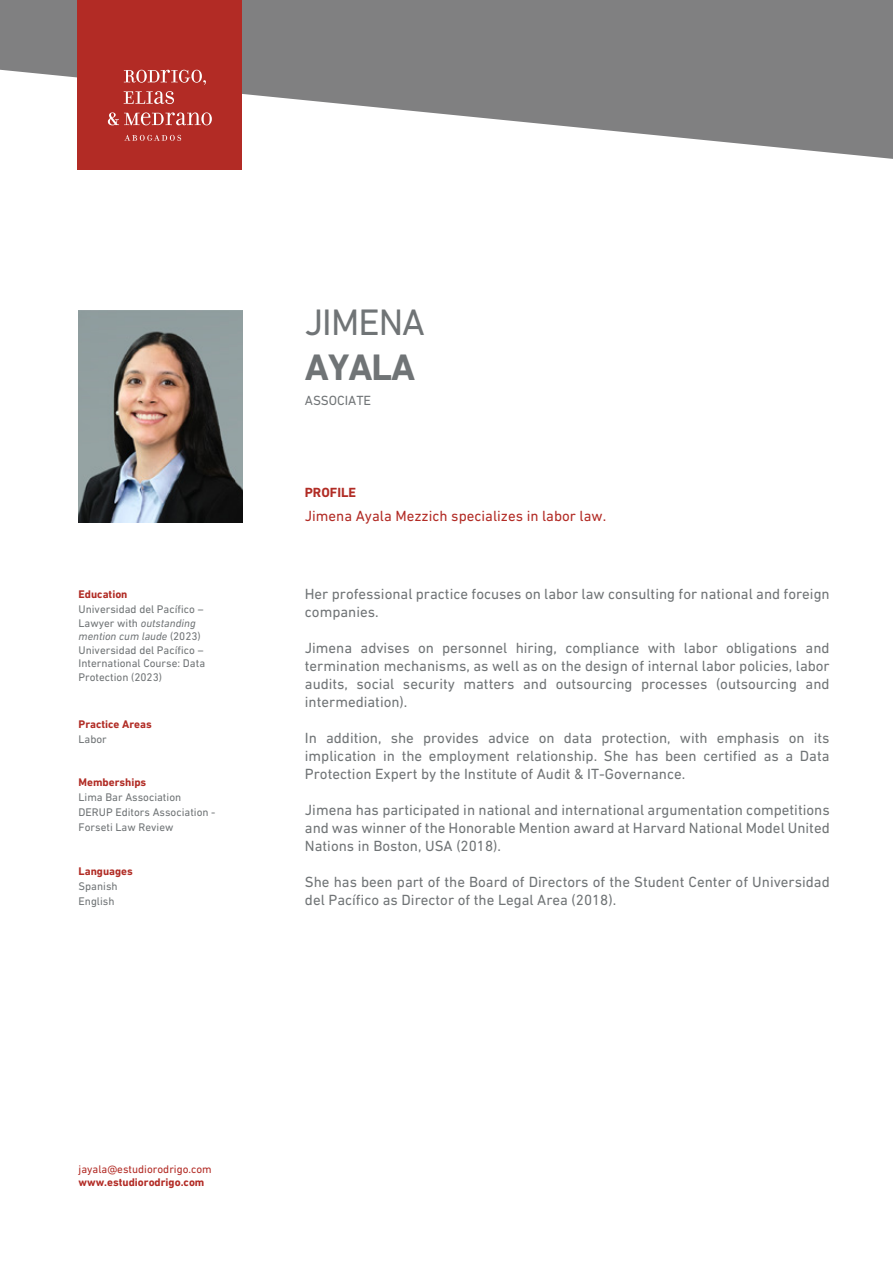
<style>
.page{position:relative;width:893px;height:1263px;background:#fff}
.page>*{position:absolute;margin:0;border:0;box-sizing:border-box;transform-origin:0 0}
.t1{font:37.5px "DIN Next LT Pro";letter-spacing:-.025em;color:#707476}
.t2{font:700 37.5px "DIN Next LT Pro";letter-spacing:-.025em;color:#707476}
.t3{font:15px/18px "DIN Next LT Pro";color:#707476;text-align:justify}
.t4{font:15px "DIN Next LT Pro";color:#b22b25}
.t5{font:13.5px "DIN Next LT Pro";color:#717577}
.t6{font:700 13.5px "DIN Next LT Pro";color:#b12c25}
.t7{font:11.25px/13.5px "DIN Next LT Pro";color:#707476}
.t8{font:700 11.25px "DIN Next LT Pro";color:#b12c25}
.t9{font:11.25px "DIN Next LT Pro";color:#b22b25}
.t10{font:700 11.25px "DIN Next LT Pro";color:#b22b25}
.s1{font-style:italic}
</style>
<div class="page">
<svg style="left:0;top:0;width:893px;height:159px;fill:#808081"></svg>
<div style="left:77px;top:0;width:165px;height:169px;background:#b22b25"></div>
<svg style="left:124px;top:70px;width:82px;height:15px"></svg>
<svg style="left:124px;top:91px;width:50px;height:13px"></svg>
<svg style="left:108px;top:112px;width:104px;height:13px"></svg>
<svg style="left:124px;top:135px;width:57px;height:6px"></svg>
<img style="left:79px;top:310px;width:163px;height:213px">
<p class="t8" style="left:79px;top:588px;width:50px">Education</p>
<p class="t7" style="left:79px;top:602px;width:128px">Universidad del Pacífico –<br>Lawyer with <span class="s1">outstanding mention cum laude</span> (2023)<br>Universidad del Pacífico –<br>International Course: Data<br>Protection (2023)</p>
<p class="t8" style="left:79px;top:717px;width:75px">Practice Areas</p>
<p class="t7" style="left:79px;top:732px;width:30px">Labor</p>
<p class="t8" style="left:79px;top:776px;width:69px">Memberships</p>
<p class="t7" style="left:79px;top:790px;width:139px;line-height:15px">Lima Bar Association<br>DERUP Editors Association -<br>Forseti Law Review</p>
<p class="t8" style="left:79px;top:864px;width:56px">Languages</p>
<p class="t7" style="left:79px;top:878px;width:41px;line-height:15px">Spanish<br>English</p>
<h1 class="t1" style="left:305px;top:301px;width:122px">JIMENA</h1>
<h1 class="t2" style="left:305px;top:345px;width:112px">AYALA</h1>
<p class="t5" style="left:305px;top:392px;width:68px">ASSOCIATE</p>
<p class="t6" style="left:305px;top:484px;width:53px">PROFILE</p>
<p class="t4" style="left:305px;top:507px;width:303px">Jimena Ayala Mezzich specializes in labor law.</p>
<p class="t3" style="left:305px;top:585px;width:526px">Her professional practice focuses on labor law consulting for national and foreign companies.</p>
<p class="t3" style="left:305px;top:639px;width:526px">Jimena advises on personnel hiring, compliance with labor obligations and termination mechanisms, as well as on the design of internal labor policies, labor audits, social security matters and outsourcing processes (outsourcing and intermediation).</p>
<p class="t3" style="left:305px;top:729px;width:526px">In addition, she provides advice on data protection, with emphasis on its implication in the employment relationship. She has been certified as a Data Protection Expert by the Institute of Audit &amp; IT-Governance.</p>
<p class="t3" style="left:305px;top:801px;width:526px">Jimena has participated in national and international argumentation competitions and was winner of the Honorable Mention award at Harvard National Model United Nations in Boston, USA (2018).</p>
<p class="t3" style="left:305px;top:873px;width:526px">She has been part of the Board of Directors of the Student Center of Universidad del Pacífico as Director of the Legal Area (2018).</p>
<p class="t9" style="left:79px;top:1162px;width:135px">jayala@estudiorodrigo.com</p>
<p class="t10" style="left:79px;top:1176px;width:127px">www.estudiorodrigo.com</p>
</div>
